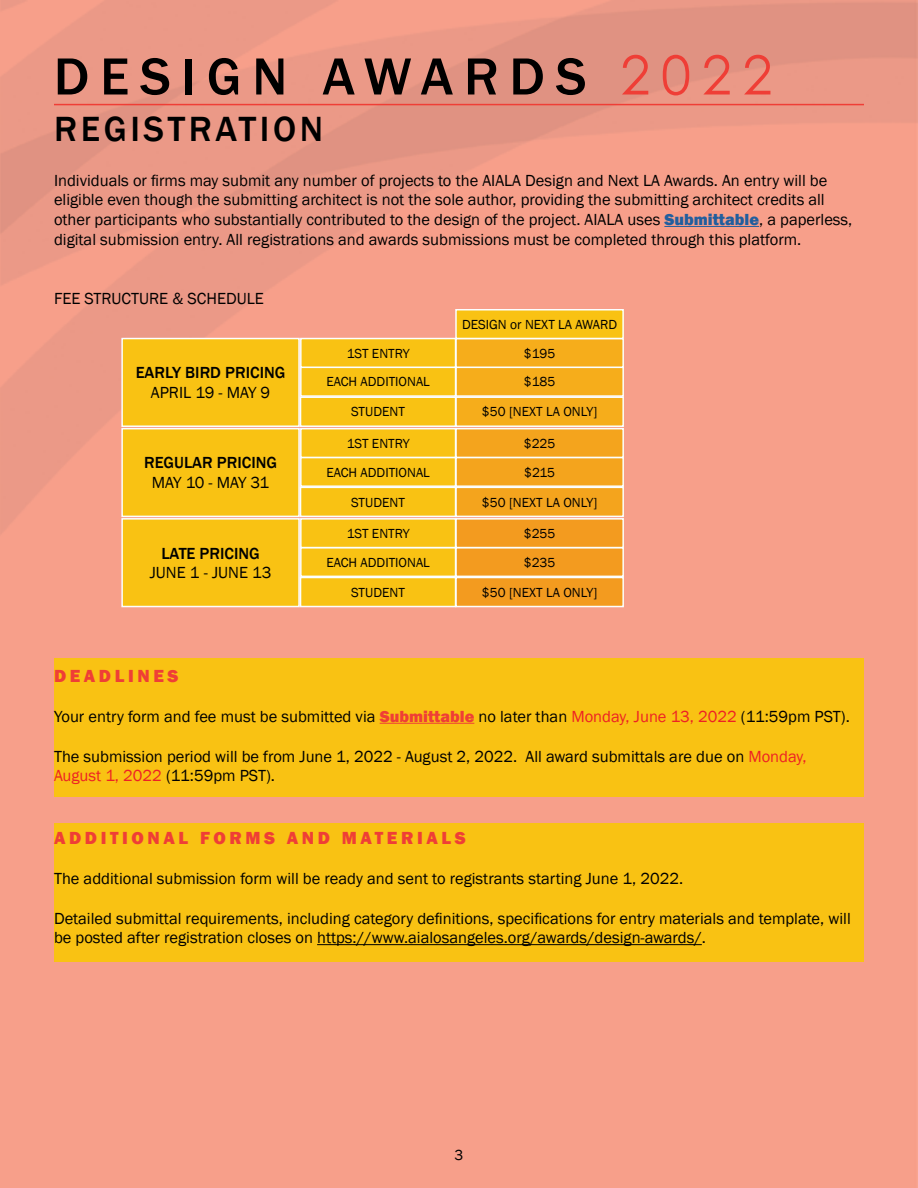
<style>
.page{position:relative;width:918px;height:1188px;background:#fff}
.page>*{position:absolute;margin:0;border:0;box-sizing:border-box;transform-origin:0 0}
.t1{font:500 54px "Franklin Gothic";letter-spacing:.2em;color:#000}
.t2{font:500 36px "Franklin Gothic";letter-spacing:.1em;color:#000}
.t3{font:800 18px "Franklin Gothic";letter-spacing:.2em;color:#ef3e36}
.t4{font:16.5px/19.8px "Franklin Gothic";color:#000}
.t5{font:500 16.5px "Franklin Gothic";color:#000}
.t6{font:16.5px "Franklin Gothic";letter-spacing:-.04em;color:#000}
.t7{font:15px "Franklin Gothic";color:#000}
.t8{font:13.5px "Franklin Gothic";color:#000}
.s1{font-family:"Century Gothic";font-weight:400;color:#ef3e36}
.s2{font-weight:800;color:#215e9e}
.s3{font-weight:800;color:#ef3e36}
.s4{color:#ed2124}
</style>
<div class="page">
<img style="left:0;top:1px;width:918px;height:1187px">
<div style="left:54px;top:659px;width:810px;height:138px;background:#f9c213"></div>
<div style="left:54px;top:824px;width:810px;height:138px;background:#f9c213"></div>
<div style="left:301px;top:367px;width:155px;height:29px;background:#f9c213"></div>
<div style="left:301px;top:457px;width:155px;height:29px;background:#f9c213"></div>
<div style="left:300px;top:457px;width:156px;height:30px;border:2px solid #fcffff"></div>
<div style="left:301px;top:548px;width:155px;height:28px;background:#f9c213"></div>
<div style="left:300px;top:547px;width:156px;height:30px;border:2px solid #fcffff"></div>
<div style="left:301px;top:339px;width:155px;height:28px;background:#f9c213"></div>
<div style="left:300px;top:338px;width:156px;height:30px;border:2px solid #fcffff"></div>
<div style="left:301px;top:429px;width:155px;height:28px;background:#f9c213"></div>
<div style="left:300px;top:428px;width:156px;height:30px;border:2px solid #fcffff"></div>
<div style="left:301px;top:519px;width:155px;height:29px;background:#f9c213"></div>
<div style="left:300px;top:518px;width:156px;height:30px;border:2px solid #fcffff"></div>
<div style="left:122px;top:339px;width:177px;height:87px;background:#f9c213"></div>
<div style="left:121px;top:338px;width:179px;height:89px;border:2px solid #fcffff"></div>
<div style="left:122px;top:429px;width:177px;height:87px;background:#f9c213"></div>
<div style="left:121px;top:428px;width:179px;height:89px;border:2px solid #fcffff"></div>
<div style="left:122px;top:519px;width:177px;height:88px;background:#f9c213"></div>
<div style="left:121px;top:518px;width:179px;height:89px;border:2px solid #fcffff"></div>
<div style="left:301px;top:397px;width:155px;height:29px;background:#f9c213"></div>
<div style="left:300px;top:396px;width:156px;height:31px;border:2px solid #fcffff"></div>
<div style="left:301px;top:487px;width:155px;height:29px;background:#f9c213"></div>
<div style="left:300px;top:487px;width:156px;height:30px;border:2px solid #fcffff"></div>
<div style="left:301px;top:578px;width:155px;height:29px;background:#f9c213"></div>
<div style="left:300px;top:577px;width:156px;height:30px;border:2px solid #fcffff"></div>
<div style="left:456px;top:367px;width:167px;height:29px;background:#f6ad1b"></div>
<div style="left:456px;top:457px;width:167px;height:29px;background:#f4a41d"></div>
<div style="left:455px;top:457px;width:169px;height:30px;border:2px solid #fcffff"></div>
<div style="left:456px;top:548px;width:167px;height:28px;background:#f39b1f"></div>
<div style="left:455px;top:547px;width:169px;height:30px;border:2px solid #fcffff"></div>
<div style="left:456px;top:339px;width:167px;height:28px;background:#f6ad1b"></div>
<div style="left:455px;top:338px;width:169px;height:30px;border:2px solid #fcffff"></div>
<div style="left:456px;top:310px;width:167px;height:28px;background:#f9c213"></div>
<div style="left:455px;top:309px;width:169px;height:30px;border:2px solid #fcffff"></div>
<div style="left:456px;top:429px;width:167px;height:28px;background:#f4a41d"></div>
<div style="left:455px;top:428px;width:169px;height:30px;border:2px solid #fcffff"></div>
<div style="left:456px;top:519px;width:167px;height:29px;background:#f39b1f"></div>
<div style="left:455px;top:518px;width:169px;height:30px;border:2px solid #fcffff"></div>
<div style="left:456px;top:397px;width:167px;height:29px;background:#f6ad1b"></div>
<div style="left:455px;top:396px;width:169px;height:31px;border:2px solid #fcffff"></div>
<div style="left:456px;top:487px;width:167px;height:29px;background:#f4a41d"></div>
<div style="left:455px;top:487px;width:169px;height:30px;border:2px solid #fcffff"></div>
<div style="left:456px;top:578px;width:167px;height:29px;background:#f39b1f"></div>
<div style="left:455px;top:577px;width:169px;height:30px;border:2px solid #fcffff"></div>
<hr style="left:664px;top:226px;width:95px;height:1px;background:#215e9e">
<hr style="left:380px;top:723px;width:94px;height:1px;background:#ef3e36">
<hr style="left:317px;top:944px;width:385px;height:1px;background:#000">
<hr style="left:54px;top:104px;width:810px;height:1px;background:#ef3e36">
<h1 class="t1" style="left:54px;top:43px;width:720px">DESIGN AWARDS <span class="s1">2022</span></h1>
<h2 class="t2" style="left:54px;top:107px;width:271px">REGISTRATION</h2>
<p class="t4" style="left:54px;top:171px;width:800px">Individuals or firms may submit any number of projects to the AIALA Design and Next LA Awards. An entry will be eligible even though the submitting architect is not the sole author, providing the submitting architect credits all other participants who substantially contributed to the design of the project. AIALA uses <span class="s2">Submittable</span>, a paperless, digital submission entry. All registrations and awards submissions must be completed through this platform.</p>
<p class="t4" style="left:54px;top:289px;width:211px">FEE STRUCTURE &amp; SCHEDULE</p>
<p class="t5" style="left:136px;top:363px;width:151px">EARLY BIRD PRICING</p>
<p class="t4" style="left:151px;top:383px;width:121px">APRIL 19 - MAY 9</p>
<p class="t5" style="left:144px;top:453px;width:134px">REGULAR PRICING</p>
<p class="t6" style="left:152px;top:472px;width:119px">MAY 10 - MAY 31</p>
<p class="t5" style="left:161px;top:543px;width:100px">LATE PRICING</p>
<p class="t4" style="left:150px;top:563px;width:123px">JUNE 1 - JUNE 13</p>
<p class="t8" style="left:462px;top:316px;width:157px">DESIGN or NEXT LA AWARD</p>
<p class="t8" style="left:347px;top:345px;width:65px">1ST ENTRY</p>
<p class="t8" style="left:524px;top:345px;width:33px">$195</p>
<p class="t8" style="left:326px;top:374px;width:105px">EACH ADDITIONAL</p>
<p class="t8" style="left:524px;top:374px;width:33px">$185</p>
<p class="t8" style="left:351px;top:404px;width:55px">STUDENT</p>
<p class="t8" style="left:482px;top:404px;width:117px">$50 [NEXT LA ONLY]</p>
<p class="t8" style="left:347px;top:435px;width:65px">1ST ENTRY</p>
<p class="t8" style="left:524px;top:435px;width:33px">$225</p>
<p class="t8" style="left:326px;top:464px;width:105px">EACH ADDITIONAL</p>
<p class="t8" style="left:524px;top:464px;width:32px">$215</p>
<p class="t8" style="left:351px;top:494px;width:55px">STUDENT</p>
<p class="t8" style="left:482px;top:494px;width:117px">$50 [NEXT LA ONLY]</p>
<p class="t8" style="left:347px;top:525px;width:65px">1ST ENTRY</p>
<p class="t8" style="left:524px;top:525px;width:33px">$255</p>
<p class="t8" style="left:326px;top:554px;width:105px">EACH ADDITIONAL</p>
<p class="t8" style="left:524px;top:554px;width:33px">$235</p>
<p class="t8" style="left:351px;top:584px;width:55px">STUDENT</p>
<p class="t8" style="left:482px;top:584px;width:117px">$50 [NEXT LA ONLY]</p>
<p class="t3" style="left:54px;top:665px;width:126px">DEADLINES</p>
<p class="t4" style="left:54px;top:707px;width:797px">Your entry form and fee must be submitted via <span class="s3">Submittable</span> no later than <span class="s4">Monday, June 13, 2022</span> (11:59pm PST).</p>
<p class="t4" style="left:54px;top:747px;width:754px">The submission period will be from June 1, 2022 - August 2, 2022. All award submittals are due on <span class="s4">Monday,<br>August 1, 2022</span> (11:59pm PST).</p>
<p class="t3" style="left:54px;top:827px;width:413px">ADDITIONAL FORMS AND MATERIALS</p>
<p class="t4" style="left:54px;top:869px;width:631px">The additional submission form will be ready and sent to registrants starting June 1, 2022.</p>
<p class="t4" style="left:54px;top:909px;width:798px">Detailed submittal requirements, including category definitions, specifications for entry materials and template, will be posted after registration closes on https://www.aialosangeles.org/awards/design-awards/.</p>
<p class="t7" style="left:455px;top:1145px;width:10px">3</p>
</div>
